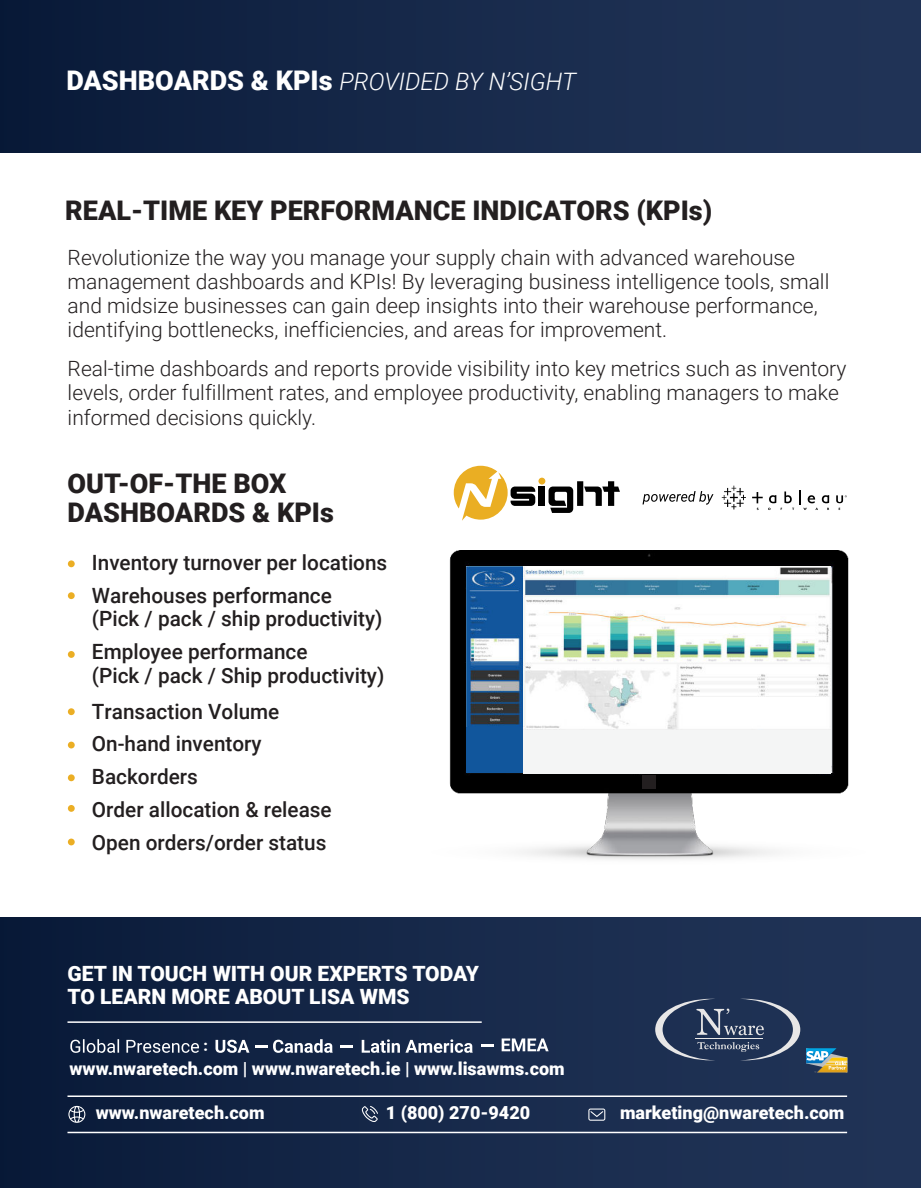
<style>
.page{position:relative;width:921px;height:1188px;background:#fff}
.page>*{position:absolute;margin:0;border:0;box-sizing:border-box;transform-origin:0 0}
.t1{font:900 27px/28.7px "Roboto";color:#231f20}
.t2{font:italic 300 24px "Roboto";color:#fff}
.t3{font:300 21px/24px "Roboto";color:#231f20}
.t4{font:500 21px/32.7px "Roboto";color:#231f20}
.t5{font:900 21px/23.9px "Roboto";color:#fff}
.t6{font:900 18px "Roboto";color:#fff}
.t7{font:900 15px "Roboto";color:#fff}
.s1{font-weight:900;font-style:normal;font-size:27px}
</style>
<div class="page">
<div style="left:0;top:0;width:920px;height:152px;background:linear-gradient(to right,#0a1b39,#23365a)"></div>
<div style="left:0;top:917px;width:920px;height:270px;background:linear-gradient(to right,#0a1b3a,#23365a)"></div>
<svg style="left:655px;top:998px;width:192px;height:74px;background:#3a4b67"></svg>
<hr style="left:67px;top:1095px;width:779px;height:1px;background:#fff">
<hr style="left:67px;top:1131px;width:779px;height:1px;background:#fff">
<hr style="left:67px;top:1021px;width:414px;height:1px;background:#fff">
<svg style="left:68px;top:1105px;width:17px;height:17px"></svg>
<svg style="left:588px;top:1108px;width:17px;height:12px"></svg>
<svg style="left:70px;top:1038px;width:129px;height:14px;background:#4b586f"></svg>
<svg style="left:215px;top:1039px;width:34px;height:13px"></svg>
<svg style="left:255px;top:1045px;width:12px;height:2px"></svg>
<svg style="left:273px;top:1038px;width:59px;height:14px"></svg>
<svg style="left:340px;top:1045px;width:12px;height:2px"></svg>
<svg style="left:361px;top:1039px;width:111px;height:13px"></svg>
<svg style="left:481px;top:1043px;width:12px;height:2px"></svg>
<svg style="left:501px;top:1038px;width:47px;height:13px"></svg>
<svg style="left:361px;top:1105px;width:17px;height:16px"></svg>
<svg style="left:721px;top:485px;width:24px;height:24px"></svg>
<svg style="left:752px;top:490px;width:76px;height:20px"></svg>
<svg style="left:836px;top:495px;width:10px;height:15px"></svg>
<svg style="left:642px;top:491px;width:71px;height:13px"></svg>
<svg style="left:453px;top:465px;width:82px;height:55px"></svg>
<div style="left:538px;top:486px;width:6px;height:20px;background:#000"></div>
<svg style="left:548px;top:481px;width:71px;height:32px"></svg>
<div style="left:538px;top:477px;width:7px;height:7px;background:#eaae23;border-radius:50%"></div>
<div style="left:68px;top:560px;width:7px;height:7px;background:#ebae24;border-radius:50%"></div>
<div style="left:68px;top:592px;width:7px;height:7px;background:#ebae24;border-radius:50%"></div>
<div style="left:68px;top:651px;width:7px;height:6px;background:#ebae24;border-radius:50%"></div>
<div style="left:68px;top:708px;width:7px;height:7px;background:#ebae24;border-radius:50%"></div>
<div style="left:68px;top:741px;width:7px;height:7px;background:#ebae24;border-radius:50%"></div>
<div style="left:68px;top:774px;width:7px;height:7px;background:#ebae24;border-radius:50%"></div>
<svg style="left:68px;top:804px;width:7px;height:7px"></svg>
<div style="left:68px;top:838px;width:7px;height:7px;background:#ebae24;border-radius:50%"></div>
<img style="left:449px;top:551px;width:400px;height:309px">
<div style="left:466px;top:714px;width:57px;height:59px;background:#11569c"></div>
<div style="left:523px;top:716px;width:307px;height:57px;background:#f4f5f5"></div>
<div style="left:641px;top:775px;width:14px;height:13px;background:#231f20"></div>
<img style="left:466px;top:566px;width:57px;height:160px">
<img style="left:523px;top:566px;width:307px;height:163px">
<p class="t2" style="left:66px;top:67px;width:511px"><span class="s1">DASHBOARDS &amp; KPIs</span> PROVIDED BY N’SIGHT</p>
<p class="t1" style="left:65px;top:198px;width:648px">REAL-TIME KEY PERFORMANCE INDICATORS (KPIs)</p>
<p class="t3" style="left:68px;top:247px;width:762px">Revolutionize the way you manage your supply chain with advanced warehouse management dashboards and KPIs! By leveraging business intelligence tools, small and midsize businesses can gain deep insights into their warehouse performance, identifying bottlenecks, inefficiencies, and areas for improvement.</p>
<p class="t3" style="left:68px;top:358px;width:779px">Real-time dashboards and reports provide visibility into key metrics such as inventory levels, order fulfillment rates, and employee productivity, enabling managers to make informed decisions quickly.</p>
<p class="t1" style="left:68px;top:471px;width:268px">OUT-OF-THE BOX<br>DASHBOARDS &amp; KPIs</p>
<p class="t4" style="left:92px;top:547px;width:297px">Inventory turnover per locations<br>Warehouses performance</p>
<p class="t4" style="left:92px;top:604px;width:292px">(Pick / pack / ship productivity)<br>Employee performance</p>
<p class="t4" style="left:92px;top:659px;width:294px;line-height:35.7px">(Pick / pack / Ship productivity)<br>Transaction Volume</p>
<p class="t4" style="left:92px;top:728px;width:241px">On-hand inventory<br>Backorders<br>Order allocation &amp; release<br>Open orders/order status</p>
<p class="t5" style="left:67px;top:962px;width:413px">GET IN TOUCH WITH OUR EXPERTS TODAY<br>TO LEARN MORE ABOUT LISA WMS</p>
<p class="t7" style="left:203px;top:1039px;width:6px">:</p>
<p class="t6" style="left:69px;top:1060px;width:496px">www.nwaretech.com | www.nwaretech.ie | www.lisawms.com</p>
<p class="t6" style="left:96px;top:1104px;width:170px">www.nwaretech.com</p>
<p class="t6" style="left:385px;top:1104px;width:146px">1 (800) 270-9420</p>
<p class="t6" style="left:619px;top:1104px;width:226px">marketing@nwaretech.com</p>
</div>
